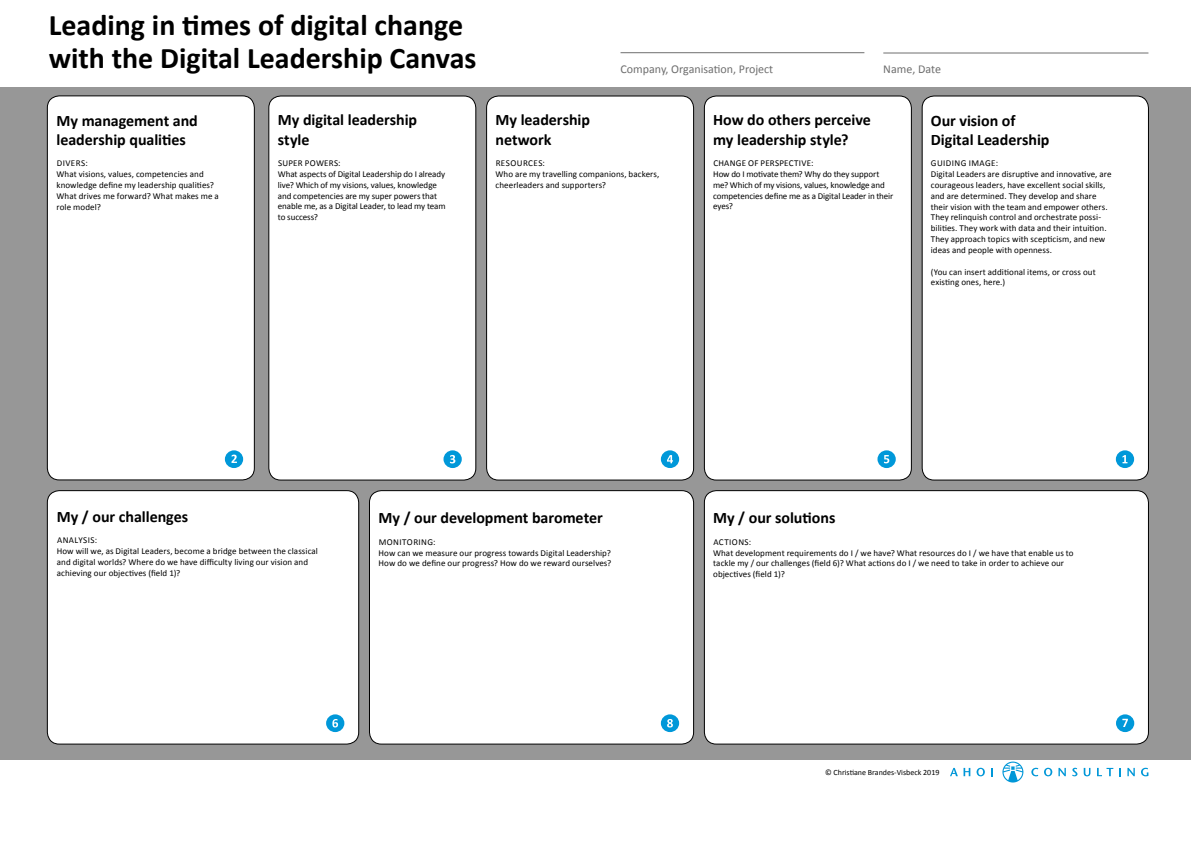
<style>
.page{position:relative;width:1191px;height:842px;background:#fff}
.page>*{position:absolute;margin:0;border:0;box-sizing:border-box;transform-origin:0 0}
.t1{font:700 30px/33px "Calibri";color:#000}
.t2{font:700 16px/19.2px "Calibri";letter-spacing:-.005em;color:#000}
.t3{font:12px "Calibri";color:#6e6e6e}
.t4{font:9px/10.8px "Calibri";letter-spacing:.005em;color:#000}
.t5{font:8px "Calibri";color:#000}
</style>
<div class="page">
<div style="left:0;top:88px;width:1191px;height:672px;background:#979797"></div>
<div style="left:269px;top:96px;width:207px;height:384px;background:#fff;border-radius:12px"></div>
<div style="left:269px;top:96px;width:207px;height:384px;border:1px solid #000;border-radius:12px"></div>
<div style="left:486px;top:96px;width:207px;height:384px;background:#fff;border-radius:12px"></div>
<div style="left:486px;top:96px;width:207px;height:384px;border:1px solid #000;border-radius:12px"></div>
<div style="left:704px;top:96px;width:207px;height:384px;background:#fff;border-radius:12px"></div>
<div style="left:704px;top:96px;width:207px;height:384px;border:1px solid #000;border-radius:12px"></div>
<div style="left:922px;top:96px;width:226px;height:384px;background:#fff;border-radius:12px"></div>
<div style="left:922px;top:96px;width:226px;height:384px;border:1px solid #000;border-radius:12px"></div>
<div style="left:704px;top:491px;width:444px;height:253px;background:#fff;border-radius:12px"></div>
<div style="left:704px;top:490px;width:444px;height:254px;border:1px solid #000;border-radius:12px"></div>
<div style="left:369px;top:491px;width:324px;height:253px;background:#fff;border-radius:12px"></div>
<div style="left:369px;top:490px;width:324px;height:254px;border:1px solid #000;border-radius:12px"></div>
<div style="left:47px;top:491px;width:312px;height:253px;background:#fff;border-radius:12px"></div>
<div style="left:47px;top:490px;width:312px;height:254px;border:1px solid #000;border-radius:12px"></div>
<div style="left:47px;top:96px;width:207px;height:384px;background:#fff;border-radius:12px"></div>
<div style="left:47px;top:96px;width:207px;height:384px;border:1px solid #000;border-radius:12px"></div>
<svg style="left:950px;top:768px;width:20px;height:8px"></svg>
<svg style="left:976px;top:768px;width:9px;height:8px"></svg>
<svg style="left:1031px;top:768px;width:7px;height:8px"></svg>
<svg style="left:1044px;top:768px;width:8px;height:8px"></svg>
<svg style="left:1058px;top:768px;width:7px;height:8px"></svg>
<svg style="left:1072px;top:768px;width:5px;height:8px"></svg>
<svg style="left:1083px;top:768px;width:7px;height:8px"></svg>
<svg style="left:1097px;top:768px;width:16px;height:8px"></svg>
<svg style="left:1127px;top:768px;width:7px;height:8px"></svg>
<svg style="left:1141px;top:768px;width:7px;height:8px"></svg>
<svg style="left:1002px;top:761px;width:21px;height:21px"></svg>
<hr style="left:620px;top:52px;width:244px;height:1px;background:#6e6e6e">
<hr style="left:883px;top:53px;width:265px;height:1px;background:#6e6e6e">
<svg style="left:1115px;top:450px;width:19px;height:18px"></svg>
<svg style="left:1122px;top:455px;width:5px;height:8px"></svg>
<div style="left:661px;top:714px;width:18px;height:18px;background:#0098d9;border-radius:50%"></div>
<svg style="left:667px;top:719px;width:6px;height:8px"></svg>
<div style="left:1116px;top:714px;width:18px;height:18px;background:#0098d9;border-radius:50%"></div>
<svg style="left:1122px;top:719px;width:5px;height:8px"></svg>
<div style="left:877px;top:450px;width:18px;height:18px;background:#0098d9;border-radius:50%"></div>
<svg style="left:884px;top:455px;width:5px;height:8px"></svg>
<div style="left:661px;top:450px;width:18px;height:18px;background:#0098d9;border-radius:50%"></div>
<svg style="left:667px;top:455px;width:6px;height:8px"></svg>
<div style="left:443px;top:450px;width:19px;height:18px;background:#0098d9;border-radius:50%"></div>
<svg style="left:450px;top:455px;width:5px;height:8px"></svg>
<div style="left:326px;top:714px;width:18px;height:18px;background:#0098d9;border-radius:50%"></div>
<svg style="left:332px;top:719px;width:6px;height:8px"></svg>
<div style="left:225px;top:450px;width:18px;height:18px;background:#0098d9;border-radius:50%"></div>
<svg style="left:231px;top:455px;width:6px;height:8px"></svg>
<h1 class="t1" style="left:49px;top:8px;width:429px">Leading in times of digital change with the Digital Leadership Canvas</h1>
<h2 class="t2" style="left:57px;top:111px;width:143px">My management and leadership qualities</h2>
<p class="t4" style="left:57px;top:158px;width:164px">DIVERS:<br>What visions, values, competencies and knowledge define my leadership qualities?<br>What drives me forward? What makes me a role model?</p>
<h2 class="t2" style="left:278px;top:111px;width:141px">My digital leadership style</h2>
<p class="t4" style="left:278px;top:158px;width:169px">SUPER POWERS:<br>What aspects of Digital Leadership do I already live? Which of my visions, values, knowledge and competencies are my super powers that enable me, as a Digital Leader, to lead my team to success?</p>
<h3 class="t3" style="left:620px;top:61px;width:154px">Company, Organisation, Project</h3>
<h3 class="t3" style="left:883px;top:62px;width:59px">Name, Date</h3>
<h2 class="t2" style="left:495px;top:110px;width:96px">My leadership network</h2>
<p class="t4" style="left:495px;top:158px;width:165px">RESOURCES:<br>Who are my travelling companions, backers, cheerleaders and supporters?</p>
<h2 class="t2" style="left:713px;top:110px;width:159px">How do others perceive my leadership style?</h2>
<p class="t4" style="left:713px;top:158px;width:182px">CHANGE OF PERSPECTIVE:<br>How do I motivate them? Why do they support me? Which of my visions, values, knowledge and competencies define me as a Digital Leader in their eyes?</p>
<h2 class="t2" style="left:930px;top:111px;width:120px">Our vision of<br>Digital Leadership</h2>
<p class="t4" style="left:930px;top:158px;width:182px">GUIDING IMAGE:<br>Digital Leaders are disruptive and innovative, are courageous leaders, have excellent social skills, and are determined. They develop and share their vision with the team and empower others.<br>They relinquish control and orchestrate possi&shy;bilities. They work with data and their intuition.<br>They approach topics with scepticism, and new ideas and people with openness.</p>
<p class="t4" style="left:930px;top:266px;width:166px">(You can insert additional items, or cross out existing ones, here.)</p>
<h2 class="t2" style="left:57px;top:507px;width:133px">My / our challenges</h2>
<p class="t4" style="left:57px;top:535px;width:263px">ANALYSIS:<br>How will we, as Digital Leaders, become a bridge between the classical and digital worlds? Where do we have difficulty living our vision and achieving our objectives (field 1)?</p>
<h2 class="t2" style="left:378px;top:508px;width:226px">My / our development barometer</h2>
<p class="t4" style="left:378px;top:536px;width:234px">MONITORING:<br>How can we measure our progress towards Digital Leadership?<br>How do we define our progress? How do we reward ourselves?</p>
<h2 class="t2" style="left:713px;top:508px;width:124px">My / our solutions</h2>
<p class="t4" style="left:713px;top:536px;width:362px">ACTIONS:<br>What development requirements do I / we have? What resources do I / we have that enable us to tackle my / our challenges (field 6)? What actions do I / we need to take in order to achieve our objectives (field 1)?</p>
<p class="t5" style="left:825px;top:768px;width:116px">© Christiane Brandes-Visbeck 2019</p>
</div>
